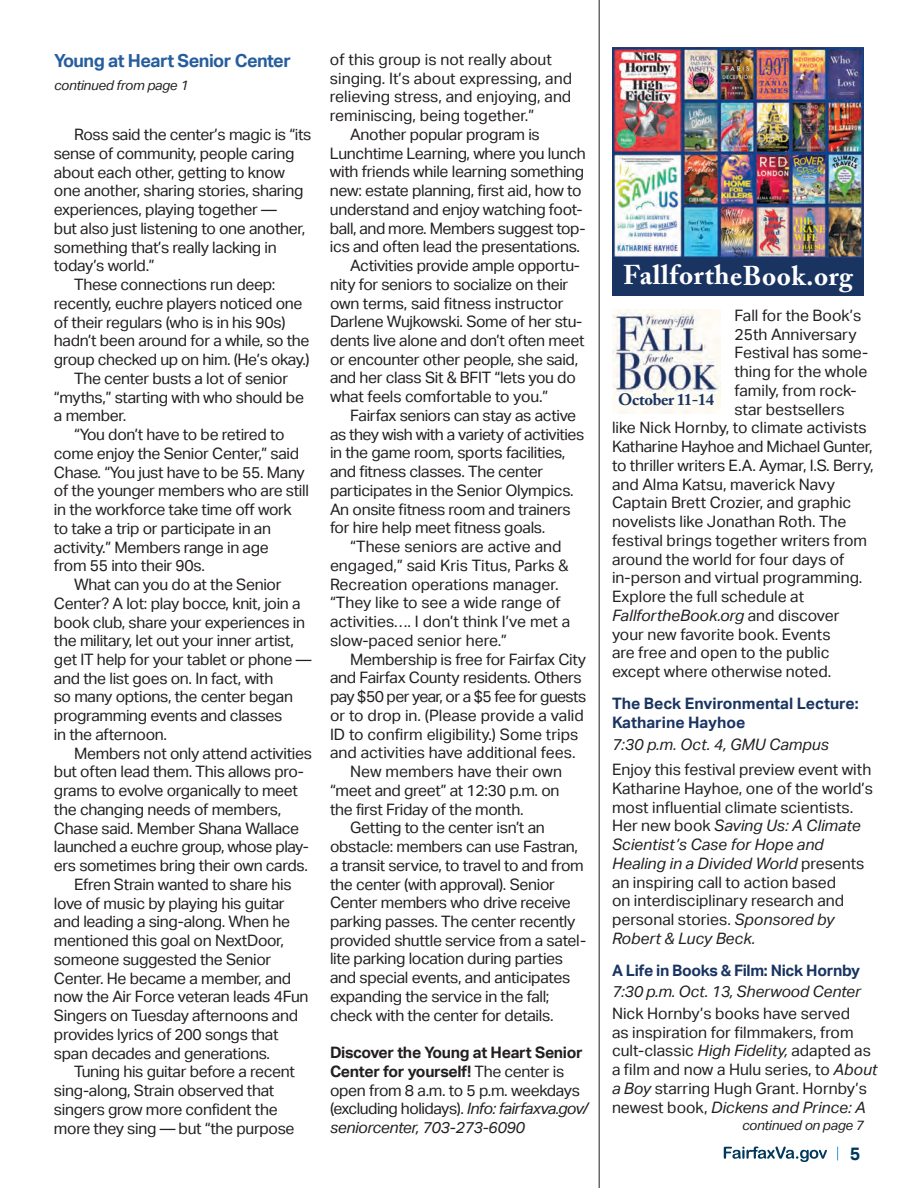
<style>
.page{position:relative;width:918px;height:1188px;background:#fff}
.page>*{position:absolute;margin:0;border:0;box-sizing:border-box;transform-origin:0 0}
.t1{font:700 27px "Adobe Caslon Pro";letter-spacing:.02em;color:#fff}
.sustaining_member_name{font:700 18px "Aktiv Grotesk";letter-spacing:-.03em;color:#265e9d}
.t2{font:700 18px "Aktiv Grotesk";color:#00395b}
.t3{font:700 16.5px "Adobe Caslon Pro";letter-spacing:-.02em;color:#1a3461}
.sustaining_member_name-2{font:15.75px/18.8px "Aktiv Grotesk";letter-spacing:-.02em;color:#231f20}
.sustaining_member_name-3{font:15.75px/18.8px "Aktiv Grotesk";color:#231f20}
.t4{font:italic 15.75px "Aktiv Grotesk";color:#231f20}
.t5{font:700 15.75px/18.8px "Aktiv Grotesk";color:#1a3462}
.t6{font:700 15.75px "Aktiv Grotesk";letter-spacing:-.02em;color:#1a3462}
.sustaining_member_name-4{font:italic 13.5px "Aktiv Grotesk";letter-spacing:-.02em;color:#231f20}
.s1{font-weight:700}
.s2{font-style:italic}
.s3{font-style:normal}
</style>
<div class="page">
<svg style="left:837px;top:1147px;width:1px;height:13px"></svg>
<svg style="left:724px;top:1147px;width:103px;height:15px"></svg>
<hr style="left:599px;top:0;width:1px;height:1188px;background:#231f20">
<img style="left:612px;top:47px;width:252px;height:211px">
<img style="left:612px;top:309px;width:109px;height:104px">
<div style="left:612px;top:258px;width:252px;height:37px;background:#1a3462"></div>
<p class="sustaining_member_name" style="left:54px;top:50px;width:238px">Young at Heart Senior Center</p>
<p class="sustaining_member_name-4" style="left:54px;top:78px;width:136px">continued from page 1</p>
<p class="sustaining_member_name-2" style="left:54px;top:125px;width:259px;text-indent:20px">Ross said the center’s magic is “its sense of community, people caring about each other, getting to know one another, sharing stories, sharing experiences, playing together —<br>but also just listening to one another, something that’s really lacking in today’s world.”</p>
<p class="sustaining_member_name-2" style="left:54px;top:275px;width:257px;text-indent:20px">These connections run deep: recently, euchre players noticed one of their regulars (who is in his 90s) hadn’t been around for a while, so the group checked up on him. (He’s okay.)</p>
<p class="sustaining_member_name-2" style="left:54px;top:369px;width:252px;text-indent:20px">The center busts a lot of senior “myths,” starting with who should be a member.</p>
<p class="sustaining_member_name-2" style="left:54px;top:425px;width:256px;text-indent:20px">“You don’t have to be retired to come enjoy the Senior Center,” said<br>Chase. “You just have to be 55. Many of the younger members who are still in the workforce take time off work to take a trip or participate in an activity.” Members range in age<br>from 55 into their 90s.</p>
<p class="sustaining_member_name-2" style="left:54px;top:575px;width:259px;text-indent:20px">What can you do at the Senior<br>Center? A lot: play bocce, knit, join a book club, share your experiences in the military, let out your inner artist, get IT help for your tablet or phone — and the list goes on. In fact, with<br>so many options, the center began programming events and classes<br>in the afternoon.</p>
<p class="sustaining_member_name-2" style="left:54px;top:744px;width:260px;text-indent:20px">Members not only attend activities but often lead them. This allows pro&shy;grams to evolve organically to meet the changing needs of members, Chase said. Member Shana Wallace launched a euchre group, whose play&shy;ers sometimes bring their own cards.</p>
<p class="sustaining_member_name-2" style="left:54px;top:875px;width:256px;text-indent:20px">Efren Strain wanted to share his love of music by playing his guitar and leading a sing-along. When he mentioned this goal on NextDoor, someone suggested the Senior<br>Center. He became a member, and now the Air Force veteran leads 4Fun<br>Singers on Tuesday afternoons and provides lyrics of 200 songs that span decades and generations.</p>
<p class="sustaining_member_name-2" style="left:54px;top:1063px;width:242px;text-indent:20px">Tuning his guitar before a recent sing-along, Strain observed that singers grow more confident the more they sing — but “the purpose</p>
<p class="sustaining_member_name-3" style="left:330px;top:50px;width:244px">of this group is not really about singing. It’s about expressing, and relieving stress, and enjoying, and reminiscing, being together.”</p>
<p class="sustaining_member_name-2" style="left:330px;top:125px;width:257px;text-indent:20px">Another popular program is Lunchtime Learning, where you lunch with friends while learning something new: estate planning, first aid, how to understand and enjoy watching foot&shy;ball, and more. Members suggest top&shy;ics and often lead the presentations.</p>
<p class="sustaining_member_name-2" style="left:330px;top:256px;width:256px;text-indent:20px">Activities provide ample opportu&shy;nity for seniors to socialize on their own terms, said fitness instructor Darlene Wujkowski. Some of her stu&shy;dents live alone and don’t often meet or encounter other people, she said, and her class Sit &amp; BFIT “lets you do what feels comfortable to you.”</p>
<p class="sustaining_member_name-2" style="left:330px;top:406px;width:256px;text-indent:20px">Fairfax seniors can stay as active as they wish with a variety of activities in the game room, sports facilities, and fitness classes. The center participates in the Senior Olympics.<br>An onsite fitness room and trainers for hire help meet fitness goals.</p>
<p class="sustaining_member_name-3" style="left:330px;top:537px;width:242px;text-indent:20px">“These seniors are active and engaged,” said Kris Titus, Parks &amp;<br>Recreation operations manager. “They like to see a wide range of activities…. I don’t think I’ve met a slow-paced senior here.”</p>
<p class="sustaining_member_name-2" style="left:330px;top:650px;width:258px;text-indent:20px">Membership is free for Fairfax City and Fairfax County residents. Others pay $50 per year, or a $5 fee for guests or to drop in. (Please provide a valid ID to confirm eligibility.) Some trips and activities have additional fees.</p>
<p class="sustaining_member_name-2" style="left:330px;top:762px;width:234px;text-indent:20px">New members have their own “meet and greet” at 12:30 p.m. on the first Friday of the month.</p>
<p class="sustaining_member_name-2" style="left:330px;top:818px;width:258px;text-indent:20px">Getting to the center isn’t an obstacle: members can use Fastran, a transit service, to travel to and from the center (with approval). Senior Center members who drive receive parking passes. The center recently provided shuttle service from a satel&shy;lite parking location during parties and special events, and anticipates expanding the service in the fall; check with the center for details.</p>
<p class="sustaining_member_name-2" style="left:330px;top:1043px;width:259px"><span class="s1">Discover the Young at Heart Senior Center for yourself!</span> The center is open from 8 a.m. to 5 p.m. weekdays (excluding holidays). <span class="s2">Info: fairfaxva.gov/ seniorcenter, 703-273-6090</span></p>
<p class="t1" style="left:623px;top:260px;width:231px">FallfortheBook.org</p>
<p class="sustaining_member_name-3" style="left:734px;top:306px;width:128px">Fall for the Book’s</p>
<p class="sustaining_member_name-3" style="left:734px;top:325px;width:124px">25th Anniversary</p>
<p class="sustaining_member_name-3" style="left:734px;top:344px;width:135px">Festival has some-</p>
<p class="sustaining_member_name-3" style="left:734px;top:362px;width:134px">thing for the whole</p>
<p class="sustaining_member_name-3" style="left:734px;top:381px;width:124px">family, from rock-</p>
<p class="sustaining_member_name-3" style="left:734px;top:400px;width:112px">star bestsellers</p>
<p class="sustaining_member_name-3" style="left:612px;top:419px;width:256px">like Nick Hornby, to climate activists</p>
<p class="sustaining_member_name-2" style="left:612px;top:437px;width:262px">Katharine Hayhoe and Michael Gunter,</p>
<p class="sustaining_member_name-2" style="left:612px;top:456px;width:263px">to thriller writers E.A. Aymar, I.S. Berry,</p>
<p class="sustaining_member_name-3" style="left:612px;top:475px;width:225px">and Alma Katsu, maverick Navy</p>
<p class="sustaining_member_name-3" style="left:612px;top:494px;width:241px">Captain Brett Crozier, and graphic</p>
<p class="sustaining_member_name-3" style="left:612px;top:512px;width:236px">novelists like Jonathan Roth. The</p>
<p class="sustaining_member_name-3" style="left:612px;top:531px;width:257px">festival brings together writers from</p>
<p class="sustaining_member_name-3" style="left:612px;top:550px;width:234px">around the world for four days of</p>
<p class="sustaining_member_name-3" style="left:612px;top:569px;width:252px">in-person and virtual programming.</p>
<p class="sustaining_member_name-3" style="left:612px;top:587px;width:194px">Explore the full schedule at</p>
<p class="t4" style="left:612px;top:606px;width:229px">FallfortheBook.org <span class="s3">and discover</span></p>
<p class="sustaining_member_name-3" style="left:612px;top:625px;width:220px">your new favorite book. Events</p>
<p class="sustaining_member_name-3" style="left:612px;top:644px;width:219px">are free and open to the public</p>
<p class="sustaining_member_name-3" style="left:612px;top:662px;width:221px">except where otherwise noted.</p>
<p class="t5" style="left:612px;top:695px;width:248px">The Beck Environmental Lecture:<br>Katharine Hayhoe</p>
<p class="t4" style="left:612px;top:735px;width:218px">7:30 p.m. Oct. 4, GMU Campus</p>
<p class="sustaining_member_name-3" style="left:612px;top:760px;width:263px">Enjoy this festival preview event with Katharine Hayhoe, one of the world’s most influential climate scientists.<br>Her new book <span class="s2">Saving Us: A Climate Scientist’s Case for Hope and Healing in a Divided World</span> presents an inspiring call to action based<br>on interdisciplinary research and personal stories. <span class="s2">Sponsored by Robert &amp; Lucy Beck.</span></p>
<p class="t6" style="left:612px;top:961px;width:249px">A Life in Books &amp; Film: Nick Hornby</p>
<p class="t4" style="left:612px;top:983px;width:250px">7:30 p.m. Oct. 13, Sherwood Center</p>
<p class="sustaining_member_name-3" style="left:612px;top:1004px;width:267px">Nick Hornby’s books have served<br>as inspiration for filmmakers, from cult-classic <span class="s2">High Fidelity,</span> adapted as a film and now a Hulu series, to <span class="s2">About a Boy</span> starring Hugh Grant. Hornby’s newest book, <span class="s2">Dickens and Prince: A</span></p>
<p class="t3" style="left:618px;top:390px;width:97px">October 11-14</p>
<p class="sustaining_member_name-4" style="left:742px;top:1117px;width:123px">continued on page 7</p>
<p class="t2" style="left:850px;top:1143px;width:12px">5</p>
</div>
